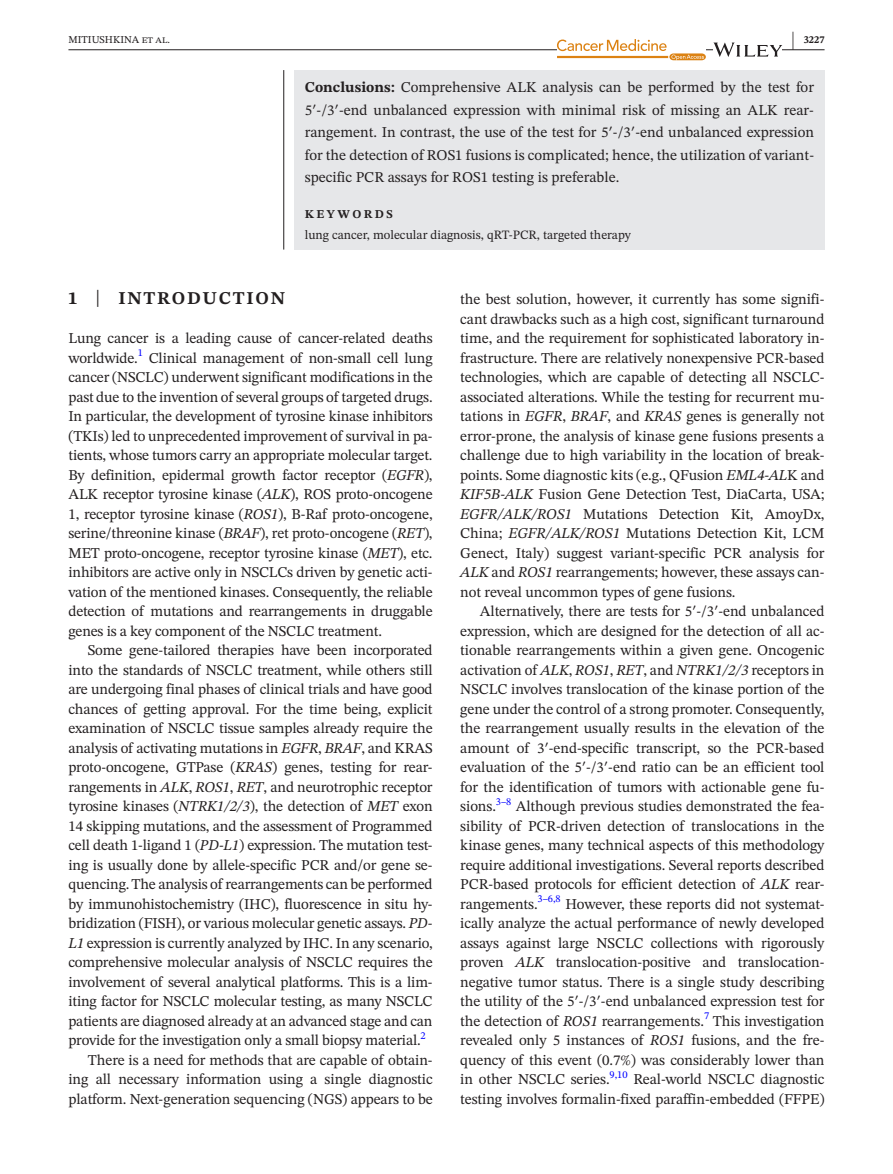
<style>
.page{position:relative;width:893px;height:1174px;background:#fff}
.page>*{position:absolute;margin:0;border:0;box-sizing:border-box;transform-origin:0 0}
.t1{font:700 21px "STIX Two Text";color:#231f20;scale:.42 1}
.t2{font:700 18px "STIX Two Text";letter-spacing:.1em;color:#231f20}
.t3{font:15px/19.5px "STIX Two Text";letter-spacing:-.01em;color:#231f20;text-align:justify}
.t4{font:12.75px "STIX Two Text";color:#231f20}
.t5{font:700 12px "STIX Two Text";letter-spacing:.2em;color:#231f20}
.t6{font:10.5px "STIX Two Text";color:#231f20}
.t7{font:10.5px "STIX Two Text";color:#00f}
.t8{font:700 10.5px "STIX Two Text";color:#231f20}
.s1{font-weight:700}
.s2{font-weight:400;font-size:23.7px}
.s3{font-style:italic}
</style>
<div class="page">
<hr style="left:68px;top:49px;width:756px;height:1px;background:#231f20">
<svg style="left:557px;top:39px;width:149px;height:21px"></svg>
<svg style="left:713px;top:43px;width:69px;height:14px"></svg>
<div style="left:294px;top:70px;width:530px;height:179px;background:#e6e7e9"></div>
<hr style="left:283px;top:70px;width:1px;height:179px;background:#231f20">
<h1 class="t1" style="left:792px;top:24px;width:8px">|</h1>
<p class="t6" style="left:68px;top:32px;width:103px">MITIUSHKINA et al.</p>
<p class="t8" style="left:804px;top:32px;width:22px">3227</p>
<p class="t3" style="left:305px;top:76px;width:511px;line-height:22.5px"><span class="s1">Conclusions:</span> Comprehensive ALK analysis can be performed by the test for 5′-/3′-end unbalanced expression with minimal risk of missing an ALK rear&shy;rangement. In contrast, the use of the test for 5′-/3′-end unbalanced expression for the detection of ROS1 fusions is complicated; hence, the utilization of variant&shy;specific PCR assays for ROS1 testing is preferable.</p>
<p class="t5" style="left:305px;top:205px;width:90px">KEYWORDS</p>
<p class="t4" style="left:305px;top:226px;width:328px">lung cancer, molecular diagnosis, qRT-PCR, targeted therapy</p>
<p class="t2" style="left:68px;top:285px;width:218px">1 <span class="s2">|</span> INTRODUCTION</p>
<p class="t3" style="left:68px;top:328px;width:366px">Lung cancer is a leading cause of cancer-related deaths worldwide.</p>
<p class="t7" style="left:138px;top:345px;width:7px">1</p>
<p class="t3" style="left:68px;top:348px;width:366px;text-indent:80px">Clinical management of non-small cell lung cancer (NSCLC) underwent significant modifications in the past due to the invention of several groups of targeted drugs.<br>In particular, the development of tyrosine kinase inhibitors (TKIs) led to unprecedented improvement of survival in pa&shy;tients, whose tumors carry an appropriate molecular target.<br>By definition, epidermal growth factor receptor (<span class="s3">EGFR</span>), ALK receptor tyrosine kinase (<span class="s3">ALK</span>), ROS proto-oncogene 1, receptor tyrosine kinase (<span class="s3">ROS1</span>), B-Raf proto-oncogene, serine/threonine kinase (<span class="s3">BRAF</span>), ret proto-oncogene (<span class="s3">RET</span>), MET proto-oncogene, receptor tyrosine kinase (<span class="s3">MET</span>), etc. inhibitors are active only in NSCLCs driven by genetic acti&shy;vation of the mentioned kinases. Consequently, the reliable detection of mutations and rearrangements in druggable genes is a key component of the NSCLC treatment.</p>
<p class="t3" style="left:88px;top:640px;width:346px">Some gene-tailored therapies have been incorporated</p>
<p class="t3" style="left:68px;top:660px;width:366px">into the standards of NSCLC treatment, while others still</p>
<p class="t3" style="left:68px;top:679px;width:366px">are undergoing final phases of clinical trials and have good</p>
<p class="t3" style="left:68px;top:699px;width:366px">chances of getting approval. For the time being, explicit</p>
<p class="t3" style="left:68px;top:718px;width:366px">examination of NSCLC tissue samples already require the</p>
<p class="t3" style="left:68px;top:738px;width:366px">analysis of activating mutations in <span class="s3">EGFR</span>, <span class="s3">BRAF</span>, and KRAS</p>
<p class="t3" style="left:68px;top:757px;width:366px">proto-oncogene, GTPase (<span class="s3">KRAS</span>) genes, testing for rear-</p>
<p class="t3" style="left:68px;top:777px;width:366px">rangements in <span class="s3">ALK</span>, <span class="s3">ROS1</span>, <span class="s3">RET</span>, and neurotrophic receptor</p>
<p class="t3" style="left:68px;top:796px;width:366px">tyrosine kinases (<span class="s3">NTRK1/2/3</span>), the detection of <span class="s3">MET</span> exon</p>
<p class="t3" style="left:68px;top:816px;width:366px">14 skipping mutations, and the assessment of Programmed</p>
<p class="t3" style="left:68px;top:835px;width:366px">cell death 1-ligand 1 (<span class="s3">PD-L1</span>) expression. The mutation test-</p>
<p class="t3" style="left:68px;top:855px;width:366px">ing is usually done by allele-specific PCR and/or gene se-</p>
<p class="t3" style="left:68px;top:874px;width:366px">quencing. The analysis of rearrangements can be performed</p>
<p class="t3" style="left:68px;top:894px;width:366px">by immunohistochemistry (IHC), fluorescence in situ hy-</p>
<p class="t3" style="left:68px;top:913px;width:366px">bridization (FISH), or various molecular genetic assays. <span class="s3">PD-</span></p>
<p class="t3" style="left:68px;top:933px;width:366px"><span class="s3">L1</span> expression is currently analyzed by IHC. In any scenario,</p>
<p class="t3" style="left:68px;top:952px;width:366px">comprehensive molecular analysis of NSCLC requires the</p>
<p class="t3" style="left:68px;top:972px;width:366px">involvement of several analytical platforms. This is a lim-</p>
<p class="t3" style="left:68px;top:991px;width:366px">iting factor for NSCLC molecular testing, as many NSCLC</p>
<p class="t3" style="left:68px;top:1011px;width:366px">patients are diagnosed already at an advanced stage and can</p>
<p class="t3" style="left:68px;top:1030px;width:359px">provide for the investigation only a small biopsy material.<sup>2</sup></p>
<p class="t3" style="left:88px;top:1050px;width:346px">There is a need for methods that are capable of obtain-</p>
<p class="t3" style="left:68px;top:1069px;width:366px">ing all necessary information using a single diagnostic</p>
<p class="t3" style="left:68px;top:1089px;width:366px">platform. Next-generation sequencing (NGS) appears to be</p>
<p class="t3" style="left:460px;top:289px;width:366px">the best solution, however, it currently has some signifi&shy;cant drawbacks such as a high cost, significant turnaround time, and the requirement for sophisticated laboratory in&shy;frastructure. There are relatively nonexpensive PCR-based technologies, which are capable of detecting all NSCLC&shy;associated alterations. While the testing for recurrent mu&shy;tations in <span class="s3">EGFR</span>, <span class="s3">BRAF</span>, and <span class="s3">KRAS</span> genes is generally not error-prone, the analysis of kinase gene fusions presents a challenge due to high variability in the location of break&shy;points. Some diagnostic kits (e.g., QFusion <span class="s3">EML4-AL</span>K and <span class="s3">KIF5B-ALK</span> Fusion Gene Detection Test, DiaCarta, USA; <span class="s3">EGFR/ALK/ROS1</span> Mutations Detection Kit, AmoyDx, China; <span class="s3">EGFR/ALK/ROS1</span> Mutations Detection Kit, LCM Genect, Italy) suggest variant-specific PCR analysis for <span class="s3">ALK</span> and <span class="s3">ROS1</span> rearrangements; however, these assays can&shy;not reveal uncommon types of gene fusions.</p>
<p class="t3" style="left:460px;top:601px;width:366px;text-indent:20px">Alternatively, there are tests for 5′-/3′-end unbalanced expression, which are designed for the detection of all ac&shy;tionable rearrangements within a given gene. Oncogenic activation of <span class="s3">ALK</span>, <span class="s3">ROS1</span>, <span class="s3">RET</span>, and <span class="s3">NTRK1/2/3</span> receptors in NSCLC involves translocation of the kinase portion of the gene under the control of a strong promoter. Consequently, the rearrangement usually results in the elevation of the amount of 3′-end-specific transcript, so the PCR-based evaluation of the 5′-/3′-end ratio can be an efficient tool for the identification of tumors with actionable gene fu&shy;sions.<sup>3–8</sup> Although previous studies demonstrated the fea&shy;sibility of PCR-driven detection of translocations in the kinase genes, many technical aspects of this methodology require additional investigations. Several reports described PCR-based protocols for efficient detection of <span class="s3">ALK</span> rear&shy;rangements.</p>
<p class="t7" style="left:538px;top:891px;width:25px">3–6,8</p>
<p class="t3" style="left:460px;top:894px;width:366px;text-indent:105px">However, these reports did not systemat&shy;ically analyze the actual performance of newly developed assays against large NSCLC collections with rigorously proven <span class="s3">ALK</span> translocation-positive and translocation&shy;negative tumor status. There is a single study describing the utility of the 5′-/3′-end unbalanced expression test for the detection of <span class="s3">ROS1</span> rearrangements.</p>
<p class="t7" style="left:704px;top:1008px;width:7px">7</p>
<p class="t3" style="left:460px;top:1011px;width:366px;text-indent:253px">This investigation revealed only 5 instances of <span class="s3">ROS1</span> fusions, and the fre&shy;quency of this event (0.7%) was considerably lower than in other NSCLC series.</p>
<p class="t7" style="left:610px;top:1066px;width:19px">9,10</p>
<p class="t3" style="left:460px;top:1069px;width:366px;text-align:right">Real-world NSCLC diagnostic<br>testing involves formalin-fixed paraffin-embedded (FFPE)</p>
</div>
